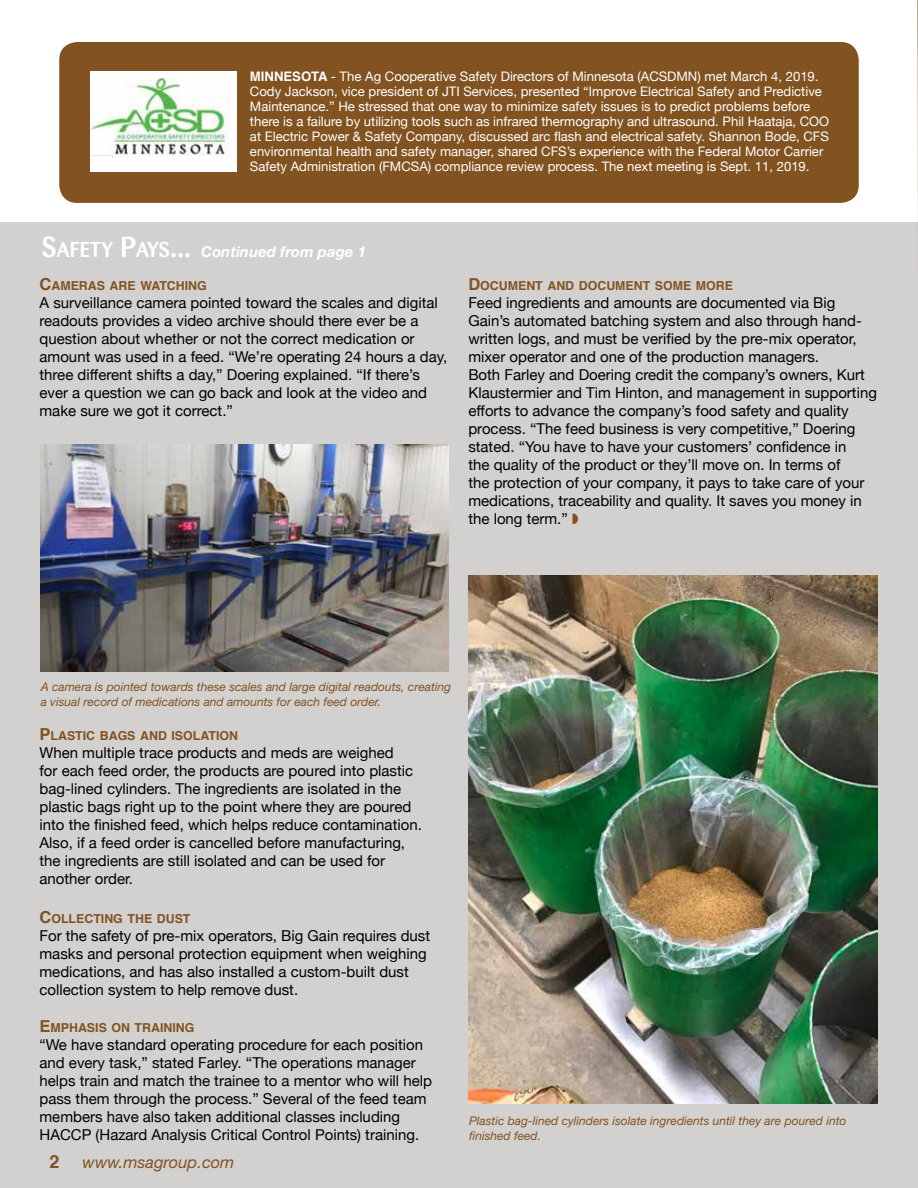
<style>
.page{position:relative;width:918px;height:1188px;background:#fff}
.page>*{position:absolute;margin:0;border:0;box-sizing:border-box;transform-origin:0 0}
.t1{font:700 18px "Helvetica";color:#825321}
.t2{font:italic 16.5px "Helvetica Neue";color:#825321}
.t3{font:15px/18px "Helvetica Neue";color:#000}
.t4{font:italic 700 15px "Helvetica Neue";color:#fff}
.t5{font:13.2px/15px "Helvetica Neue";color:#fff}
.t6{font:700 12.3px "Helvetica";color:#825321}
.t7{font:italic 12px/15px "Helvetica Neue";color:#825321}
.s1{font-family:"Helvetica";font-weight:700}
.s2{font-family:"Barmeno";font-weight:500;font-style:normal;font-size:28.5px}
.s3{font-family:"Barmeno";font-weight:500;font-style:normal;font-size:21.3px}
.s4{font-family:"Palatino";font-style:normal;font-size:28.5px}
.s5{font-size:16.5px}
.s6{color:#825321}
</style>
<div class="page">
<div style="left:0;top:222px;width:918px;height:966px;background:#d3d0d0"></div>
<hr style="left:917px;top:0;width:1px;height:887px;background:#c39e73">
<img style="left:468px;top:575px;width:410px;height:528px">
<img style="left:40px;top:444px;width:408px;height:228px">
<div style="left:59px;top:42px;width:800px;height:161px;background:#825321;border-radius:18px"></div>
<div style="left:90px;top:71px;width:146px;height:101px;background:#fff"></div>
<img style="left:92px;top:78px;width:138px;height:80px">
<p class="t5" style="left:250px;top:69px;width:581px"><span class="s1">MINNESOTA</span> - The Ag Cooperative Safety Directors of Minnesota (ACSDMN) met March 4, 2019.<br>Cody Jackson, vice president of JTI Services, presented “Improve Electrical Safety and Predictive Maintenance.” He stressed that one way to minimize safety issues is to predict problems before there is a failure by utilizing tools such as infrared thermography and ultrasound. Phil Haataja, COO at Electric Power &amp; Safety Company, discussed arc flash and electrical safety. Shannon Bode, CFS environmental health and safety manager, shared CFS’s experience with the Federal Motor Carrier Safety Administration (FMCSA) compliance review process. The next meeting is Sept. 11, 2019.</p>
<p class="t4" style="left:41px;top:243px;width:326px"><span class="s2">S</span><span class="s3">AF ETY</span> <span class="s2">P</span><span class="s3">AYS</span><span class="s4">...</span> Continued from page 1</p>
<p class="t6" style="left:40px;top:276px;width:169px"><span class="s5">C</span>AMERAS ARE WATCHING</p>
<p class="t3" style="left:40px;top:293px;width:409px">A surveillance camera pointed toward the scales and digital readouts provides a video archive should there ever be a question about whether or not the correct medication or amount was used in a feed. “We’re operating 24 hours a day, three different shifts a day,” Doering explained. “If there’s ever a question we can go back and look at the video and make sure we got it correct.”</p>
<p class="t6" style="left:468px;top:276px;width:266px"><span class="s5">D</span>OCUMENT AND DOCUMENT SOME MORE</p>
<p class="t3" style="left:468px;top:293px;width:410px">Feed ingredients and amounts are documented via Big Gain’s automated batching system and also through hand&shy;written logs, and must be verified by the pre-mix operator, mixer operator and one of the production managers.<br>Both Farley and Doering credit the company’s owners, Kurt Klaustermier and Tim Hinton, and management in supporting efforts to advance the company’s food safety and quality process. “The feed business is very competitive,” Doering stated. “You have to have your customers’ confidence in<br>the quality of the product or they’ll move on. In terms of<br>the protection of your company, it pays to take care of your medications, traceability and quality. It saves you money in the long term.” <span class="s6">◗</span></p>
<p class="t7" style="left:41px;top:679px;width:412px">A camera is pointed towards these scales and large digital readouts, creating a visual record of medications and amounts for each feed order.</p>
<p class="t6" style="left:40px;top:726px;width:200px"><span class="s5">P</span>LASTIC BAGS AND ISOLATION</p>
<p class="t3" style="left:40px;top:743px;width:384px">When multiple trace products and meds are weighed<br>for each feed order, the products are poured into plastic bag-lined cylinders. The ingredients are isolated in the plastic bags right up to the point where they are poured into the finished feed, which helps reduce contamination.<br>Also, if a feed order is cancelled before manufacturing, the ingredients are still isolated and can be used for another order.</p>
<p class="t6" style="left:40px;top:909px;width:153px"><span class="s5">C</span>OLLECTING THE DUST</p>
<p class="t3" style="left:40px;top:926px;width:392px">For the safety of pre-mix operators, Big Gain requires dust masks and personal protection equipment when weighing medications, and has also installed a custom-built dust collection system to help remove dust.</p>
<p class="t6" style="left:40px;top:1018px;width:156px"><span class="s5">E</span>MPHASIS ON TRAINING</p>
<p class="t3" style="left:40px;top:1036px;width:394px">“We have standard operating procedure for each position and every task,” stated Farley. “The operations manager helps train and match the trainee to a mentor who will help pass them through the process.” Several of the feed team members have also taken additional classes including HACCP (Hazard Analysis Critical Control Points) training.</p>
<p class="t1" style="left:50px;top:1147px;width:12px">2</p>
<p class="t2" style="left:83px;top:1152px;width:153px">www.msagroup.com</p>
<p class="t7" style="left:469px;top:1113px;width:379px">Plastic bag-lined cylinders isolate ingredients until they are poured into finished feed.</p>
</div>
